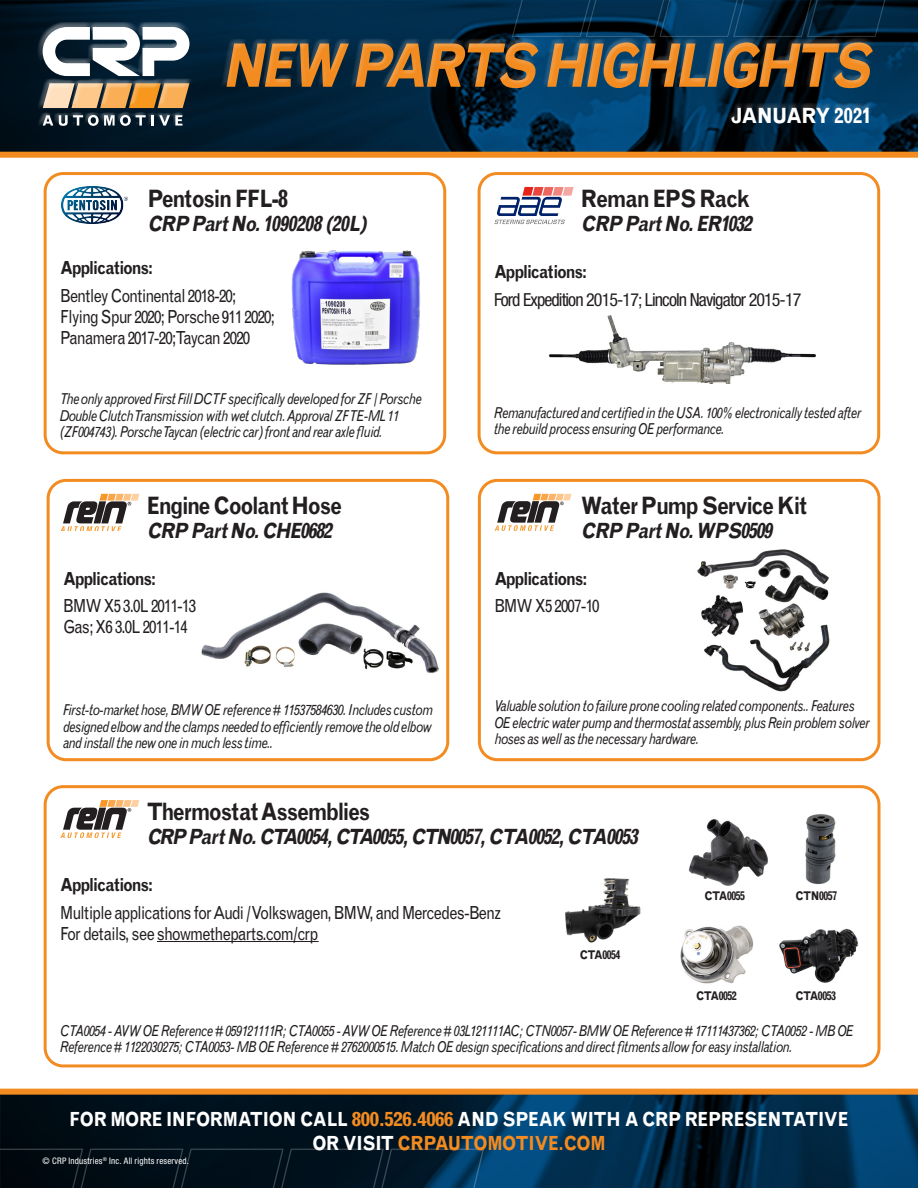
<style>
.page{position:relative;width:918px;height:1188px;background:#fff}
.page>*{position:absolute;margin:0;border:0;box-sizing:border-box;transform-origin:0 0}
.t1{font:italic 700 60px "Grotesque MT Std";color:#f28b20;scale:.85 1}
.t2{font:700 24px "Grotesque MT Std";letter-spacing:-.05em;color:#231f20;scale:.85 1}
.t3{font:italic 700 21px "Grotesque MT Std";color:#231f20;scale:.85 1}
.t4{font:700 21px "Grotesque MT Std";letter-spacing:-.04em;color:#fff;scale:.9 1}
.t5{font:700 19.5px/24px "Grotesque MT Std";letter-spacing:-.02em;color:#fff;text-align:center;scale:.85 1}
.t6{font:18px/21px "Grotesque MT Std";letter-spacing:-.05em;color:#231f20;scale:.85 1}
.t7{font:700 18px "Grotesque MT Std";letter-spacing:-.065em;color:#231f20;scale:.85 1}
.t8{font:condensed 18px "Helvetica Neue LT Std";letter-spacing:-.05em;color:#231f20}
.t9{font:italic 15px/16.5px "Grotesque MT Std";letter-spacing:-.05em;color:#231f20;scale:.85 1}
.t10{font:700 12px "Grotesque MT Std";letter-spacing:-.05em;color:#231f20;scale:.85 1}
.t11{font:condensed 9px "Helvetica Neue LT Std";letter-spacing:.02em;color:#fff}
.s1{color:#f28b20}
</style>
<div class="page">
<svg style="left:0;top:0;width:918px;height:158px;background:#152d3c"></svg>
<div style="left:38px;top:22px;width:156px;height:107px;background:#fff;opacity:.5"></div>
<div style="left:221px;top:38px;width:655px;height:88px;background:#fff;opacity:.28"></div>
<svg style="left:0;top:1089px;width:918px;height:99px;background:#0f2736"></svg>
<hr style="left:157px;top:941px;width:162px;height:1px;background:#231f20">
<div style="left:44px;top:785px;width:836px;height:282px;border:3px solid #f28b20;border-radius:18px"></div>
<div style="left:44px;top:172px;width:402px;height:282px;border:3px solid #f28b20;border-radius:18px"></div>
<div style="left:478px;top:172px;width:402px;height:282px;border:3px solid #f28b20;border-radius:18px"></div>
<img style="left:61px;top:187px;width:67px;height:37px">
<svg style="left:495px;top:187px;width:79px;height:37px"></svg>
<div style="left:47px;top:479px;width:402px;height:282px;border:3px solid #f28b20;border-radius:18px"></div>
<div style="left:478px;top:479px;width:403px;height:282px;border:3px solid #f28b20;border-radius:18px"></div>
<svg style="left:495px;top:494px;width:77px;height:37px"></svg>
<svg style="left:60px;top:494px;width:79px;height:37px"></svg>
<svg style="left:61px;top:800px;width:78px;height:37px"></svg>
<img style="left:291px;top:250px;width:129px;height:115px">
<img style="left:550px;top:315px;width:265px;height:69px">
<img style="left:201px;top:592px;width:238px;height:81px">
<img style="left:697px;top:549px;width:133px;height:143px">
<img style="left:688px;top:819px;width:80px;height:67px">
<img style="left:779px;top:929px;width:80px;height:54px">
<img style="left:805px;top:814px;width:31px;height:71px">
<img style="left:680px;top:925px;width:74px;height:59px">
<img style="left:565px;top:878px;width:76px;height:65px">
<h1 class="t1" style="left:221px;top:30px;width:781px">NEW PARTS HIGHLIGHTS</h1>
<h3 class="t4" style="left:731px;top:103px;width:157px">JANUARY 2021</h3>
<p class="t2" style="left:147px;top:185px;width:167px">Pentosin FFL-8</p>
<p class="t3" style="left:147px;top:211px;width:265px">CRP PartNo.1090208(20L)</p>
<p class="t7" style="left:60px;top:257px;width:111px">Applications:</p>
<p class="t6" style="left:60px;top:285px;width:254px">Bentley Continental 2018-20;<br>Flying Spur 2020; Porsche 911 2020;<br>Panamera 2017-20; Taycan 2020</p>
<p class="t9" style="left:60px;top:391px;width:427px">The only approved First Fill DCTF specifically developed for ZF / Porsche<br>Double Clutch Transmission with wet clutch. Approval ZF TE-ML 11 (ZF004743). Porsche Taycan (electric car) front and rear axle fluid.</p>
<p class="t2" style="left:147px;top:492px;width:232px">Engine Coolant Hose</p>
<p class="t3" style="left:147px;top:518px;width:224px">CRP PartNo.CHE0682</p>
<p class="t7" style="left:63px;top:568px;width:111px">Applications:</p>
<p class="t6" style="left:63px;top:596px;width:158px">BMW X5 3.0L 2011-13<br>Gas; X6 3.0L 2011-14</p>
<p class="t9" style="left:63px;top:702px;width:437px;text-align:justify">First-to-market hose, BMW OE reference # 11537584630. Includes custom designed elbow and the clamps needed to efficiently remove the old elbow and install the new one in much less time..</p>
<p class="t2" style="left:581px;top:185px;width:201px">Reman EPS Rack</p>
<p class="t3" style="left:581px;top:211px;width:208px">CRP PartNo.ER1032</p>
<p class="t7" style="left:494px;top:261px;width:111px">Applications:</p>
<p class="t8" style="left:494px;top:289px;width:309px">Ford Expedition 2015-17; Lincoln Navigator 2015-17</p>
<p class="t9" style="left:494px;top:404px;width:434px">Remanufactured and certified in the USA. 100% electronically tested after the rebuild process ensuring OE performance.</p>
<p class="t2" style="left:581px;top:492px;width:268px">Water Pump Service Kit</p>
<p class="t3" style="left:581px;top:518px;width:232px">CRP PartNo.WPS0509</p>
<p class="t7" style="left:494px;top:568px;width:111px">Applications:</p>
<p class="t6" style="left:494px;top:596px;width:125px">BMW X5 2007-10</p>
<p class="t9" style="left:494px;top:698px;width:443px">Valuable solution to failure prone cooling related components.. Features<br>OE electric water pump and thermostat assembly, plus Rein problem solver hoses as well as the necessary hardware.</p>
<p class="t2" style="left:147px;top:798px;width:264px">Thermostat Assemblies</p>
<p class="t3" style="left:147px;top:824px;width:584px">CRP PartNo.CTA0054,CTA0055,CTN0057,CTA0052,CTA0053</p>
<p class="t7" style="left:60px;top:874px;width:111px">Applications:</p>
<p class="t6" style="left:60px;top:902px;width:521px">Multiple applications for Audi / Volkswagen, BMW, and Mercedes-Benz</p>
<p class="t6" style="left:60px;top:923px;width:306px">For details, see showmetheparts.com/crp</p>
<p class="t10" style="left:580px;top:948px;width:49px">CTA0054</p>
<p class="t10" style="left:704px;top:889px;width:49px">CTA0055</p>
<p class="t10" style="left:696px;top:988px;width:49px">CTA0052</p>
<p class="t10" style="left:796px;top:889px;width:50px">CTN0057</p>
<p class="t10" style="left:795px;top:988px;width:49px">CTA0053</p>
<p class="t9" style="left:60px;top:1022px;width:935px">CTA0054 - AVW OE Reference # 059121111R; CTA0055 - AVW OE Reference # 03L121111AC; CTN0057- BMW OE Reference # 17111437362; CTA0052 - MB OE<br>Reference # 1122030275; CTA0053- MB OE Reference # 2762000515. Match OE design specifications and direct fitments allow for easy installation.</p>
<h3 class="t5" style="left:70px;top:1107px;width:918px">FOR MORE INFORMATION CALL <span class="s1">800.526.4066</span> AND SPEAK WITH A CRP REPRESENTATIVE<br>OR VISIT <span class="s1">CRPAUTOMOTIVE.COM</span></h3>
<p class="t11" style="left:43px;top:1156px;width:148px">© CRP Industries<sup>®</sup> Inc. All rights reserved.</p>
</div>
